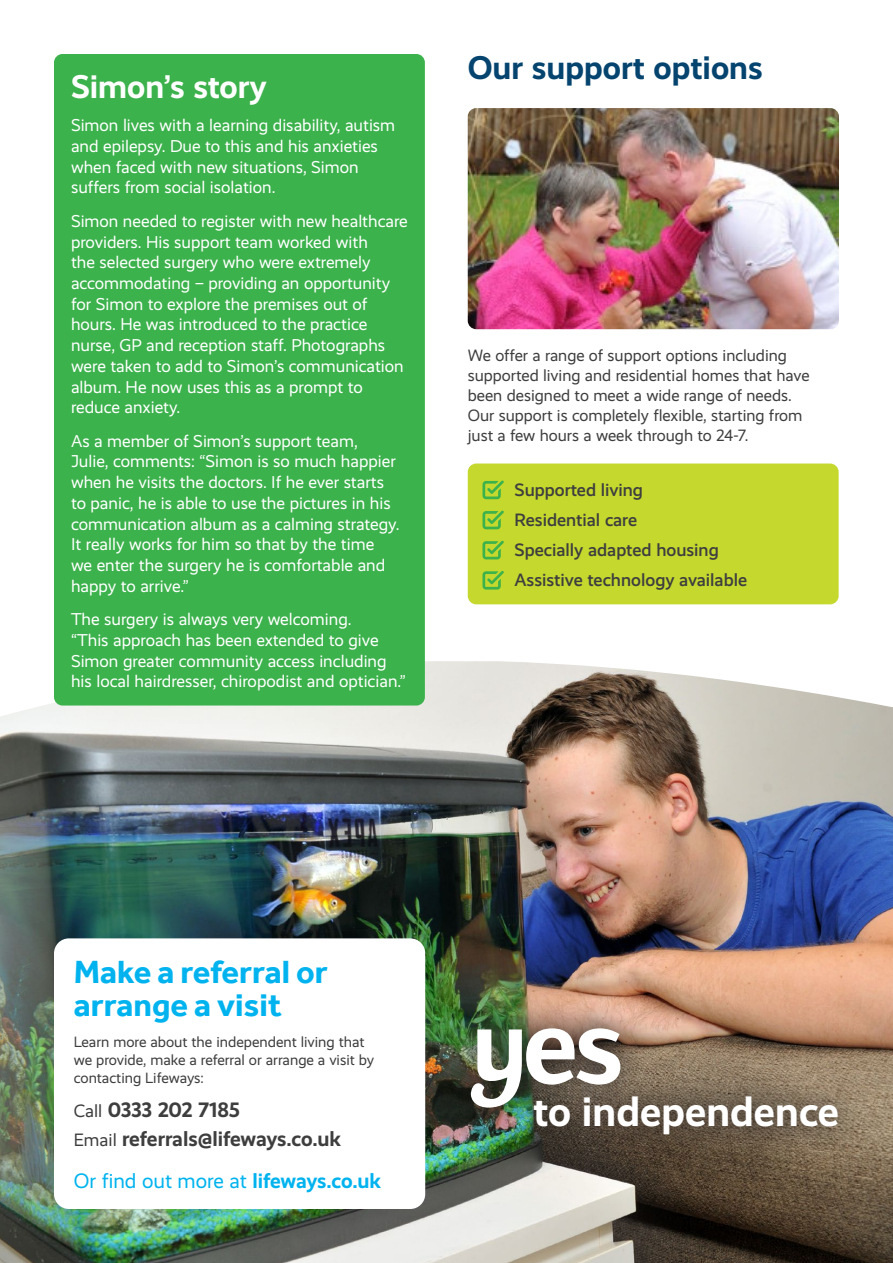
<style>
.page{position:relative;width:893px;height:1263px;background:#fff}
.page>*{position:absolute;margin:0;border:0;box-sizing:border-box;transform-origin:0 0}
.t1{font:700 41.7px "Realist";color:#fff}
.t2{font:700 33px/33px "Effra";color:#00b3ef}
.Body_Copy{font:700 33px "Realist";color:#04446e}
.Body_Copy-2{font:700 33px "Realist";color:#fff}
.t3{font:700 21px "Realist";letter-spacing:-.01em;color:#3e3e3f}
.t4{font:21px "Realist";color:#00b3ef}
.Body_Copy-3{font:500 18px "Realist";color:#3e3e3f}
.Body_Copy-4{font:17.25px/20.7px "Realist";color:#fff}
.Body_Copy-5{font:16.5px/19.8px "Realist";color:#3e3e3f}
.Body_Copy-6{font:15px/18px "Realist";color:#3e3e3f}
.s1{font-weight:400;font-size:18px}
.s2{font-weight:700}
</style>
<div class="page">
<img style="left:0;top:661px;width:893px;height:602px">
<svg style="left:580px;top:1050px;width:254px;height:141px;background:#544433"></svg>
<img style="left:444px;top:1000px;width:421px;height:160px">
<svg style="left:470px;top:1028px;width:150px;height:81px"></svg>
<div style="left:54px;top:938px;width:371px;height:271px;background:#fff;border-radius:15px"></div>
<div style="left:468px;top:463px;width:371px;height:141px;background:#c4d82d;border-radius:9px"></div>
<svg style="left:482px;top:480px;width:22px;height:19px"></svg>
<svg style="left:482px;top:510px;width:22px;height:19px"></svg>
<svg style="left:482px;top:541px;width:22px;height:18px"></svg>
<svg style="left:482px;top:571px;width:22px;height:19px"></svg>
<img style="left:468px;top:108px;width:371px;height:221px">
<div style="left:54px;top:54px;width:371px;height:651px;background:#3bb24b;border-radius:9px"></div>
<p class="Body_Copy-2" style="left:71px;top:67px;width:198px">Simon’s story</p>
<p class="Body_Copy-4" style="left:71px;top:115px;width:326px">Simon lives with a learning disability, autism and epilepsy. Due to this and his anxieties when faced with new situations, Simon suffers from social isolation.</p>
<p class="Body_Copy-4" style="left:71px;top:211px;width:338px">Simon needed to register with new healthcare providers. His support team worked with<br>the selected surgery who were extremely accommodating – providing an opportunity for Simon to explore the premises out of hours. He was introduced to the practice nurse, GP and reception staff. Photographs were taken to add to Simon’s communication album. He now uses this as a prompt to reduce anxiety.</p>
<p class="Body_Copy-4" style="left:71px;top:431px;width:330px">As a member of Simon’s support team, Julie, comments: “Simon is so much happier when he visits the doctors. If he ever starts to panic, he is able to use the pictures in his communication album as a calming strategy.<br>It really works for him so that by the time we enter the surgery he is comfortable and happy to arrive.”</p>
<p class="Body_Copy-4" style="left:71px;top:609px;width:336px">The surgery is always very welcoming.<br>“This approach has been extended to give Simon greater community access including his local hairdresser, chiropodist and optician.”</p>
<p class="Body_Copy" style="left:468px;top:49px;width:297px">Our support options</p>
<p class="Body_Copy-5" style="left:468px;top:346px;width:343px">We offer a range of support options including supported living and residential homes that have been designed to meet a wide range of needs.<br>Our support is completely flexible, starting from just a few hours a week through to 24-7.</p>
<p class="Body_Copy-3" style="left:514px;top:479px;width:130px">Supported living</p>
<p class="Body_Copy-3" style="left:514px;top:509px;width:124px">Residential care</p>
<p class="Body_Copy-3" style="left:514px;top:540px;width:206px">Specially adapted housing</p>
<p class="Body_Copy-3" style="left:514px;top:570px;width:234px">Assistive technology available</p>
<p class="t2" style="left:74px;top:955px;width:255px">Make a referral or arrange a visit</p>
<p class="Body_Copy-6" style="left:74px;top:1033px;width:302px">Learn more about the independent living that we provide, make a referral or arrange a visit by contacting Lifeways:</p>
<p class="t3" style="left:74px;top:1097px;width:168px"><span class="s1">Call</span> 0333 202 7185</p>
<p class="t3" style="left:74px;top:1127px;width:269px"><span class="s1">Email</span> referrals@lifeways.co.uk</p>
<p class="t4" style="left:74px;top:1169px;width:309px">Or find out more at <span class="s2">lifeways.co.uk</span></p>
<p class="t1" style="left:533px;top:1087px;width:307px">to independence</p>
</div>
